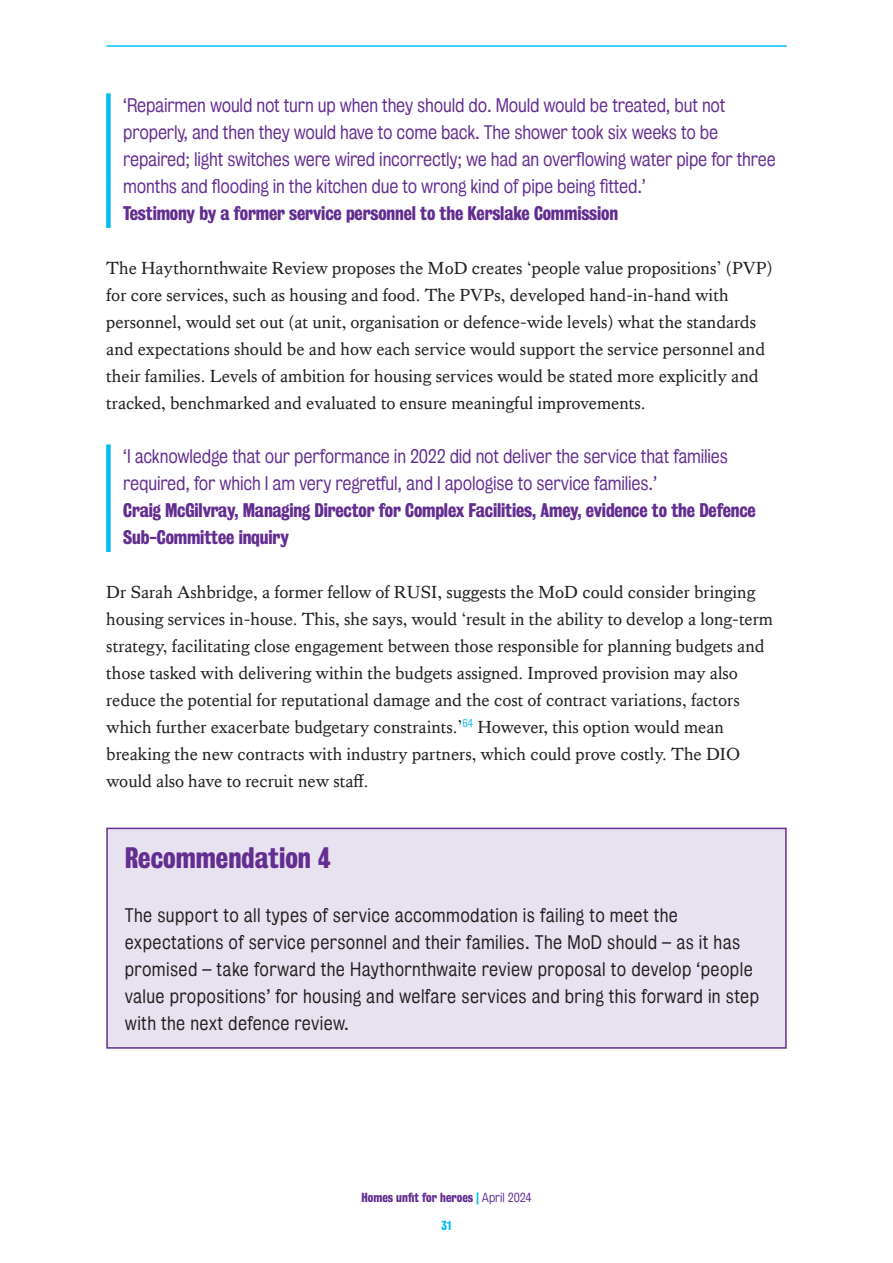
<style>
.page{position:relative;width:893px;height:1263px;background:#fff}
.page>*{position:absolute;margin:0;border:0;box-sizing:border-box;transform-origin:0 0}
.t1{font:27px "Kings Bureau Grot Three Seven";color:#632d91}
.Body_Copy{font:18px/27px "Kings Caslon Text";color:#231f20}
.Pull_Quotes{font:18px/27px "Kings Bureau Grot Five One";letter-spacing:-.01em;color:#632d91}
.Box_Out_-_Body_Copy{font:18px/27px "Kings Bureau Grot Five One";letter-spacing:.02em;color:#231f20}
.t2{font:12px "Kings Bureau Grot Three Seven";color:#632d91}
.t3{font:12px "Kings Bureau Grot Three Seven";color:#01bdf2}
.s1{font-family:"Kings Bureau Grot Three Seven"}
.s2{color:#01bdf2}
.s3{font-family:"Kings Bureau Grot Five One"}
</style>
<div class="page">
<hr style="left:106px;top:45px;width:681px;height:2px;background:#01bdf2">
<div style="left:106px;top:93px;width:5px;height:135px;background:#01bdf2"></div>
<div style="left:106px;top:444px;width:5px;height:108px;background:#01bdf2"></div>
<div style="left:107px;top:828px;width:679px;height:220px;background:#e8e1ef"></div>
<div style="left:106px;top:828px;width:681px;height:221px;border:2px solid #632d91"></div>
<p class="Pull_Quotes" style="left:123px;top:92px;width:654px">‘Repairmen would not turn up when they should do. Mould would be treated, but not properly, and then they would have to come back. The shower took six weeks to be repaired; light switches were wired incorrectly; we had an overflowing water pipe for three months and flooding in the kitchen due to wrong kind of pipe being fitted.’<br><span class="s1">Testimony by a former service personnel to the Kerslake Commission</span></p>
<p class="Body_Copy" style="left:106px;top:255px;width:668px">The Haythornthwaite Review proposes the MoD creates ‘people value propositions’ (PVP) for core services, such as housing and food. The PVPs, developed hand-in-hand with personnel, would set out (at unit, organisation or defence-wide levels) what the standards and expectations should be and how each service would support the service personnel and their families. Levels of ambition for housing services would be stated more explicitly and tracked, benchmarked and evaluated to ensure meaningful improvements.</p>
<p class="Pull_Quotes" style="left:123px;top:443px;width:634px">‘I acknowledge that our performance in 2022 did not deliver the service that families required, for which I am very regretful, and I apologise to service families.’<br><span class="s1">Craig McGilvray, Managing Director for Complex Facilities, Amey, evidence to the Defence Sub-Committee inquiry</span></p>
<p class="Body_Copy" style="left:106px;top:579px;width:668px">Dr Sarah Ashbridge, a former fellow of RUSI, suggests the MoD could consider bringing housing services in-house. This, she says, would ‘result in the ability to develop a long-term strategy, facilitating close engagement between those responsible for planning budgets and those tasked with delivering within the budgets assigned. Improved provision may also reduce the potential for reputational damage and the cost of contract variations, factors which further exacerbate budgetary constraints.’<sup>64</sup> However, this option would mean breaking the new contracts with industry partners, which could prove costly. The DIO would also have to recruit new staff.</p>
<h2 class="t1" style="left:125px;top:842px;width:208px">Recommendation 4</h2>
<p class="Box_Out_-_Body_Copy" style="left:125px;top:902px;width:636px">The support to all types of service accommodation is failing to meet the expectations of service personnel and their families. The MoD should – as it has promised – take forward the Haythornthwaite review proposal to develop ‘people value propositions’ for housing and welfare services and bring this forward in step with the next defence review.</p>
<p class="t2" style="left:361px;top:1191px;width:171px">Homes unfit for heroes <span class="s2">|</span> <span class="s3">April 2024</span></p>
<p class="t3" style="left:442px;top:1218px;width:11px">31</p>
</div>
